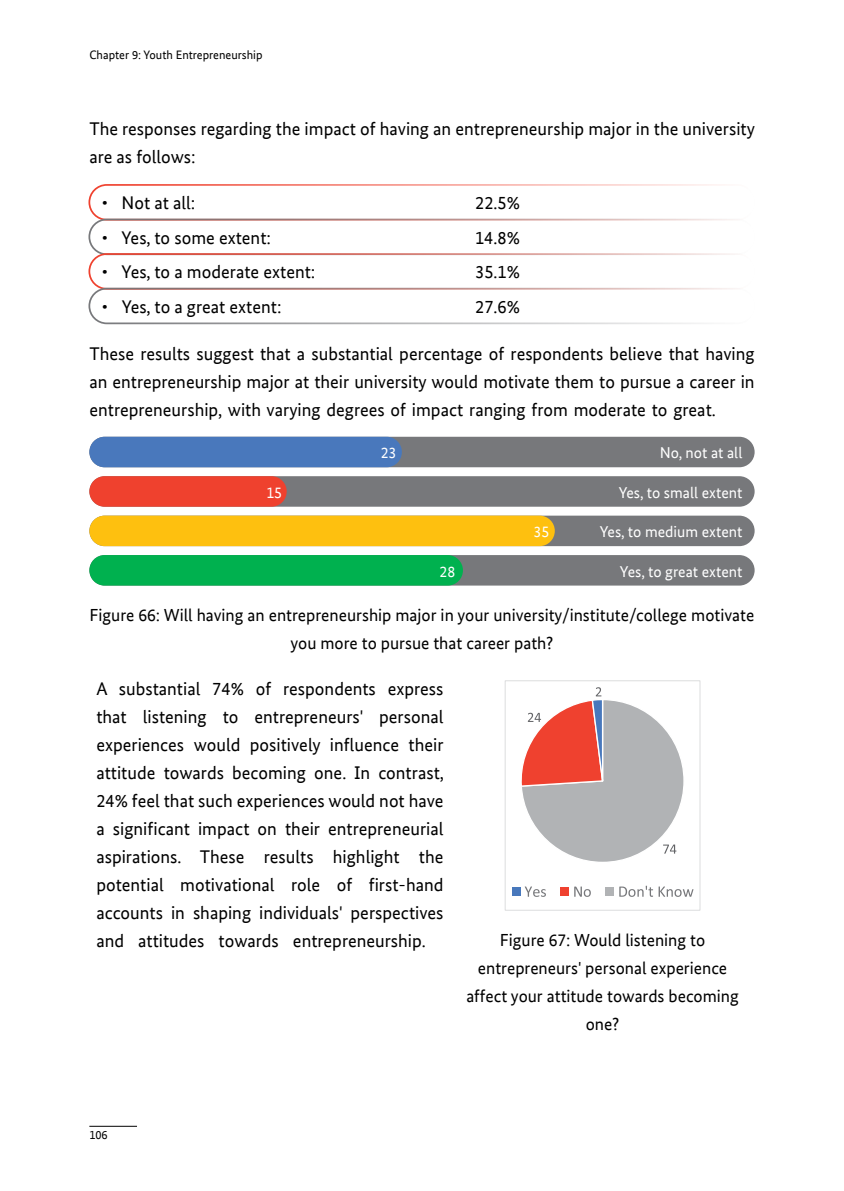
<style>
.page{position:relative;width:844px;height:1191px;background:#fff}
.page>*{position:absolute;margin:0;border:0;box-sizing:border-box;transform-origin:0 0}
.t1{font:18.38px/28px "Bundes Sans Office";color:#000;text-align:justify}
.t2{font:17.5px/28px "Bundes Sans Office";color:#000;text-align:center}
.t3{font:15.75px "Bundes Sans Office";color:#fff}
.t4{font:12.25px "Bundes Sans Office";color:#000}
</style>
<div class="page">
<hr style="left:89px;top:1126px;width:48px;height:1px;background:#000">
<div style="left:88px;top:184px;width:667px;height:37px;border:2px solid #ef412e;border-radius:17px"></div>
<div style="left:88px;top:219px;width:667px;height:36px;border:2px solid #77787b;border-radius:17px"></div>
<div style="left:88px;top:253px;width:667px;height:37px;border:2px solid #ef412e;border-radius:17px"></div>
<div style="left:88px;top:288px;width:667px;height:36px;border:2px solid #77787b;border-radius:17px"></div>
<div style="left:89px;top:437px;width:665px;height:30px;background:#77787b;border-radius:15px"></div>
<div style="left:89px;top:437px;width:313px;height:30px;background:#4978bc;border-radius:15px"></div>
<div style="left:89px;top:476px;width:665px;height:31px;background:#77787b;border-radius:15px"></div>
<div style="left:89px;top:476px;width:197px;height:31px;background:#ef412e;border-radius:15px"></div>
<div style="left:89px;top:515px;width:665px;height:31px;background:#77787b;border-radius:15px"></div>
<div style="left:89px;top:555px;width:665px;height:30px;background:#77787b;border-radius:15px"></div>
<div style="left:89px;top:515px;width:465px;height:31px;background:#fec00f;border-radius:15px"></div>
<div style="left:89px;top:555px;width:374px;height:30px;background:#00b14f;border-radius:15px"></div>
<div style="left:504px;top:680px;width:196px;height:230px;border:1px solid #dcddde"></div>
<div style="left:511px;top:887px;width:9px;height:9px;background:#4878bc"></div>
<svg style="left:524px;top:886px;width:21px;height:11px"></svg>
<div style="left:560px;top:887px;width:8px;height:9px;background:#ef412f"></div>
<svg style="left:574px;top:886px;width:16px;height:11px"></svg>
<div style="left:605px;top:887px;width:8px;height:9px;background:#b1b3b5"></div>
<svg style="left:619px;top:885px;width:74px;height:12px"></svg>
<svg style="left:521px;top:687px;width:163px;height:175px"></svg>
<p class="t4" style="left:89px;top:48px;width:174px">Chapter 9: Youth Entrepreneurship</p>
<p class="t1" style="left:89px;top:115px;width:667px">The responses regarding the impact of having an entrepreneurship major in the university are as follows:</p>
<p class="t1" style="left:102px;top:189px;width:95px">• Not at all:</p>
<p class="t1" style="left:475px;top:189px;width:46px">22.5%</p>
<p class="t1" style="left:102px;top:223px;width:171px">• Yes, to some extent:</p>
<p class="t1" style="left:475px;top:223px;width:46px">14.8%</p>
<p class="t1" style="left:102px;top:258px;width:215px">• Yes, to a moderate extent:</p>
<p class="t1" style="left:475px;top:258px;width:46px">35.1%</p>
<p class="t1" style="left:102px;top:292px;width:181px">• Yes, to a great extent:</p>
<p class="t1" style="left:475px;top:292px;width:46px">27.6%</p>
<p class="t1" style="left:89px;top:339px;width:666px">These results suggest that a substantial percentage of respondents believe that having an entrepreneurship major at their university would motivate them to pursue a career in entrepreneurship, with varying degrees of impact ranging from moderate to great.</p>
<p class="t3" style="left:380px;top:444px;width:17px">23</p>
<p class="t3" style="left:659px;top:444px;width:84px">No, not at all</p>
<p class="t3" style="left:266px;top:483px;width:17px">15</p>
<p class="t3" style="left:618px;top:483px;width:125px">Yes, to small extent</p>
<p class="t3" style="left:533px;top:523px;width:17px">35</p>
<p class="t3" style="left:439px;top:562px;width:17px">28</p>
<p class="t3" style="left:599px;top:523px;width:144px">Yes, to medium extent</p>
<p class="t3" style="left:619px;top:562px;width:124px">Yes, to great extent</p>
<p class="t2" style="left:90px;top:601px;width:666px">Figure 66: Will having an entrepreneurship major in your university/institute/college motivate you more to pursue that career path?</p>
<p class="t1" style="left:96px;top:674px;width:349px">A substantial 74% of respondents express that listening to entrepreneurs' personal experiences would positively influence their attitude towards becoming one. In contrast, 24% feel that such experiences would not have a significant impact on their entrepreneurial aspirations. These results highlight the potential motivational role of first-hand accounts in shaping individuals' perspectives and attitudes towards entrepreneurship.</p>
<p class="t2" style="left:466px;top:926px;width:274px">Figure 67: Would listening to entrepreneurs' personal experience affect your attitude towards becoming one?</p>
<p class="t4" style="left:89px;top:1127px;width:20px">106</p>
</div>
